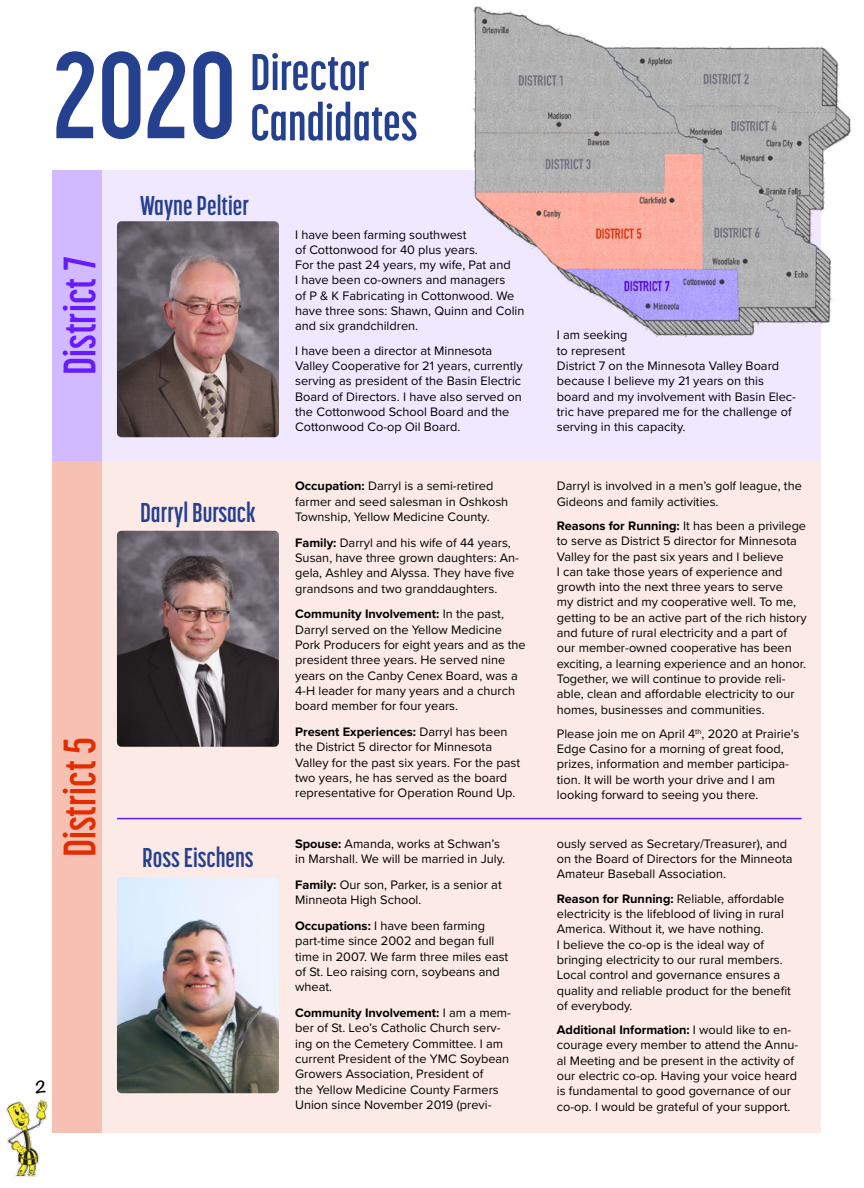
<style>
.page{position:relative;width:864px;height:1188px;background:#fff}
.page>*{position:absolute;margin:0;border:0;box-sizing:border-box;transform-origin:0 0}
.t1{font:700 122.1px "Korolev Compressed";color:#25408f}
.t2{font:700 51px/50.2px "Korolev Compressed";color:#25408f}
.t3{font:700 45px "Korolev Compressed";color:#6719ff}
.t4{font:700 45px "Korolev Compressed";color:#e12d00}
.t5{font:700 27px "Korolev Compressed";color:#25408f}
.t6{font:700 15px "Noteworthy";color:#000}
.t7{font:12.75px/15.3px "Proxima Nova";color:#000}
.s1{font-weight:700}
</style>
<div class="page">
<div style="left:52px;top:170px;width:51px;height:292px;background:#d1baff"></div>
<div style="left:103px;top:170px;width:718px;height:292px;background:#f0e8ff"></div>
<div style="left:52px;top:462px;width:51px;height:671px;background:#f6c0b3"></div>
<div style="left:103px;top:462px;width:718px;height:671px;background:#fceae6"></div>
<img style="left:117px;top:221px;width:162px;height:216px">
<img style="left:117px;top:531px;width:162px;height:216px">
<img style="left:117px;top:877px;width:162px;height:216px">
<img style="left:472px;top:6px;width:380px;height:331px">
<hr style="left:117px;top:818px;width:685px;height:1px;background:#6719ff">
<img style="left:6px;top:1099px;width:42px;height:78px">
<h1 class="t1" style="left:55px;top:27px;width:184px">2020</h1>
<h2 class="t2" style="left:250px;top:47px;width:169px">Director<br>Candidates</h2>
<h3 class="t3" style="left:54px;top:375px;width:120px;rotate:-90deg">District 7</h3>
<h3 class="t4" style="left:54px;top:857px;width:122px;rotate:-90deg">District 5</h3>
<p class="t6" style="left:35px;top:1073px;width:13px">2</p>
<h3 class="t5" style="left:140px;top:190px;width:111px">Wayne Peltier</h3>
<h3 class="t5" style="left:140px;top:497px;width:117px">Darryl Bursack</h3>
<h3 class="t5" style="left:142px;top:842px;width:113px">Ross Eischens</h3>
<p class="t7" style="left:295px;top:227px;width:231px">I have been farming southwest<br>of Cottonwood for 40 plus years.<br>For the past 24 years, my wife, Pat and<br>I have been co-owners and managers<br>of P &amp; K Fabricating in Cottonwood. We have three sons: Shawn, Quinn and Colin and six grandchildren.</p>
<p class="t7" style="left:295px;top:343px;width:229px">I have been a director at Minnesota Valley Cooperative for 21 years, currently serving as president of the Basin Electric Board of Directors. I have also served on the Cottonwood School Board and the Cottonwood Co-op Oil Board.</p>
<p class="t7" style="left:295px;top:479px;width:215px"><span class="s1">Occupation:</span> Darryl is a semi-retired farmer and seed salesman in Oshkosh<br>Township, Yellow Medicine County.</p>
<p class="t7" style="left:295px;top:535px;width:225px"><span class="s1">Family:</span> Darryl and his wife of 44 years, Susan, have three grown daughters: An&shy;gela, Ashley and Alyssa. They have five grandsons and two granddaughters.</p>
<p class="t7" style="left:295px;top:607px;width:232px"><span class="s1">Community Involvement:</span> In the past, Darryl served on the Yellow Medicine Pork Producers for eight years and as the president three years. He served nine years on the Canby Cenex Board, was a 4-H leader for many years and a church board member for four years.</p>
<p class="t7" style="left:295px;top:724px;width:226px"><span class="s1">Present Experiences:</span> Darryl has been the District 5 director for Minnesota Valley for the past six years. For the past two years, he has served as the board representative for Operation Round Up.</p>
<p class="t7" style="left:295px;top:836px;width:212px"><span class="s1">Spouse:</span> Amanda, works at Schwan’s in Marshall. We will be married in July.</p>
<p class="t7" style="left:295px;top:877px;width:208px"><span class="s1">Family:</span> Our son, Parker, is a senior at<br>Minneota High School.</p>
<p class="t7" style="left:295px;top:918px;width:215px"><span class="s1">Occupations:</span> I have been farming part-time since 2002 and began full time in 2007. We farm three miles east of St. Leo raising corn, soybeans and wheat.</p>
<p class="t7" style="left:295px;top:1005px;width:217px"><span class="s1">Community Involvement:</span> I am a mem&shy;ber of St. Leo’s Catholic Church serv&shy;ing on the Cemetery Committee. I am current President of the YMC Soybean Growers Association, President of<br>the Yellow Medicine County Farmers Union since November 2019 (previ-</p>
<p class="t7" style="left:557px;top:328px;width:241px">I am seeking<br>to represent<br>District 7 on the Minnesota Valley Board because I believe my 21 years on this board and my involvement with Basin Elec&shy;tric have prepared me for the challenge of serving in this capacity.</p>
<p class="t7" style="left:557px;top:479px;width:247px">Darryl is involved in a men’s golf league, the<br>Gideons and family activities.</p>
<p class="t7" style="left:557px;top:518px;width:251px"><span class="s1">Reasons for Running:</span> It has been a privilege to serve as District 5 director for Minnesota Valley for the past six years and I believe<br>I can take those years of experience and growth into the next three years to serve<br>my district and my cooperative well. To me, getting to be an active part of the rich history and future of rural electricity and a part of our member-owned cooperative has been exciting, a learning experience and an honor.<br>Together, we will continue to provide reli&shy;able, clean and affordable electricity to our homes, businesses and communities.</p>
<p class="t7" style="left:557px;top:726px;width:244px">Please join me on April 4<sup>th</sup>, 2020 at Prairie’s Edge Casino for a morning of great food, prizes, information and member participa&shy;tion. It will be worth your drive and I am looking forward to seeing you there.</p>
<p class="t7" style="left:557px;top:836px;width:237px">ously served as Secretary/Treasurer), and on the Board of Directors for the Minneota<br>Amateur Baseball Association.</p>
<p class="t7" style="left:557px;top:891px;width:236px"><span class="s1">Reason for Running:</span> Reliable, affordable electricity is the lifeblood of living in rural America. Without it, we have nothing.<br>I believe the co-op is the ideal way of bringing electricity to our rural members.<br>Local control and governance ensures a quality and reliable product for the benefit of everybody.</p>
<p class="t7" style="left:557px;top:1022px;width:243px"><span class="s1">Additional Information:</span> I would like to en&shy;courage every member to attend the Annu&shy;al Meeting and be present in the activity of our electric co-op. Having your voice heard is fundamental to good governance of our co-op. I would be grateful of your support.</p>
</div>
